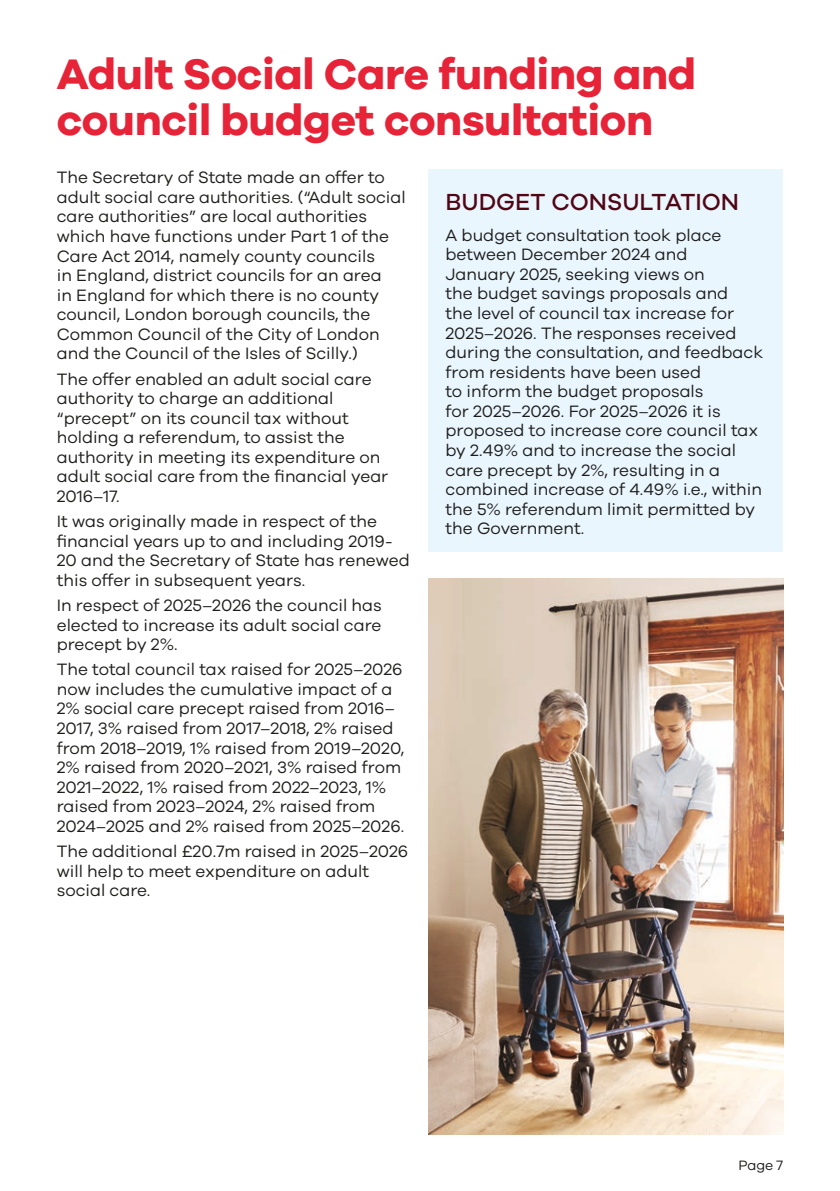
<style>
.page{position:relative;width:840px;height:1191px;background:#fff}
.page>*{position:absolute;margin:0;border:0;box-sizing:border-box;transform-origin:0 0}
.t1{font:700 44px/46px "Galano Grotesque";letter-spacing:-.01em;color:#e62337}
.t2{font:500 24px "Galano Grotesque";color:#500615}
.t3{font:17px/19.6px "Galano Grotesque";color:#1d1d1b}
.t4{font:14px "Galano Grotesque";color:#1d1d1b}
</style>
<div class="page">
<div style="left:428px;top:169px;width:354px;height:382px;background:#eaf6fe"></div>
<img style="left:428px;top:578px;width:354px;height:556px">
<h1 class="t1" style="left:57px;top:49px;width:640px">Adult Social Care funding and council budget consultation</h1>
<p class="t3" style="left:57px;top:167px;width:350px">The Secretary of State made an offer to adult social care authorities. (“Adult social care authorities” are local authorities which have functions under Part 1 of the Care Act 2014, namely county councils<br>in England, district councils for an area<br>in England for which there is no county council, London borough councils, the Common Council of the City of London and the Council of the Isles of Scilly.)</p>
<p class="t3" style="left:57px;top:368px;width:333px">The offer enabled an adult social care authority to charge an additional “precept” on its council tax without holding a referendum, to assist the authority in meeting its expenditure on adult social care from the financial year 2016–17.</p>
<p class="t3" style="left:57px;top:511px;width:354px">It was originally made in respect of the financial years up to and including 2019- 20 and the Secretary of State has renewed this offer in subsequent years.</p>
<p class="t3" style="left:57px;top:595px;width:326px;text-align:justify">In respect of 2025–2026 the council has elected to increase its adult social care precept by 2%.</p>
<p class="t3" style="left:57px;top:659px;width:349px">The total council tax raised for 2025–2026 now includes the cumulative impact of a 2% social care precept raised from 2016– 2017, 3% raised from 2017–2018, 2% raised from 2018–2019, 1% raised from 2019–2020, 2% raised from 2020–2021, 3% raised from 2021–2022, 1% raised from 2022–2023, 1% raised from 2023–2024, 2% raised from 2024–2025 and 2% raised from 2025–2026.</p>
<p class="t3" style="left:57px;top:841px;width:353px">The additional £20.7m raised in 2025–2026 will help to meet expenditure on adult social care.</p>
<h2 class="t2" style="left:445px;top:187px;width:295px">BUDGET CONSULTATION</h2>
<p class="t3" style="left:445px;top:225px;width:319px">A budget consultation took place between December 2024 and<br>January 2025, seeking views on<br>the budget savings proposals and<br>the level of council tax increase for<br>2025–2026. The responses received during the consultation, and feedback from residents have been used<br>to inform the budget proposals<br>for 2025–2026. For 2025–2026 it is proposed to increase core council tax by 2.49% and to increase the social care precept by 2%, resulting in a combined increase of 4.49% i.e., within the 5% referendum limit permitted by the Government.</p>
<p class="t4" style="left:738px;top:1156px;width:46px">Page 7</p>
</div>
